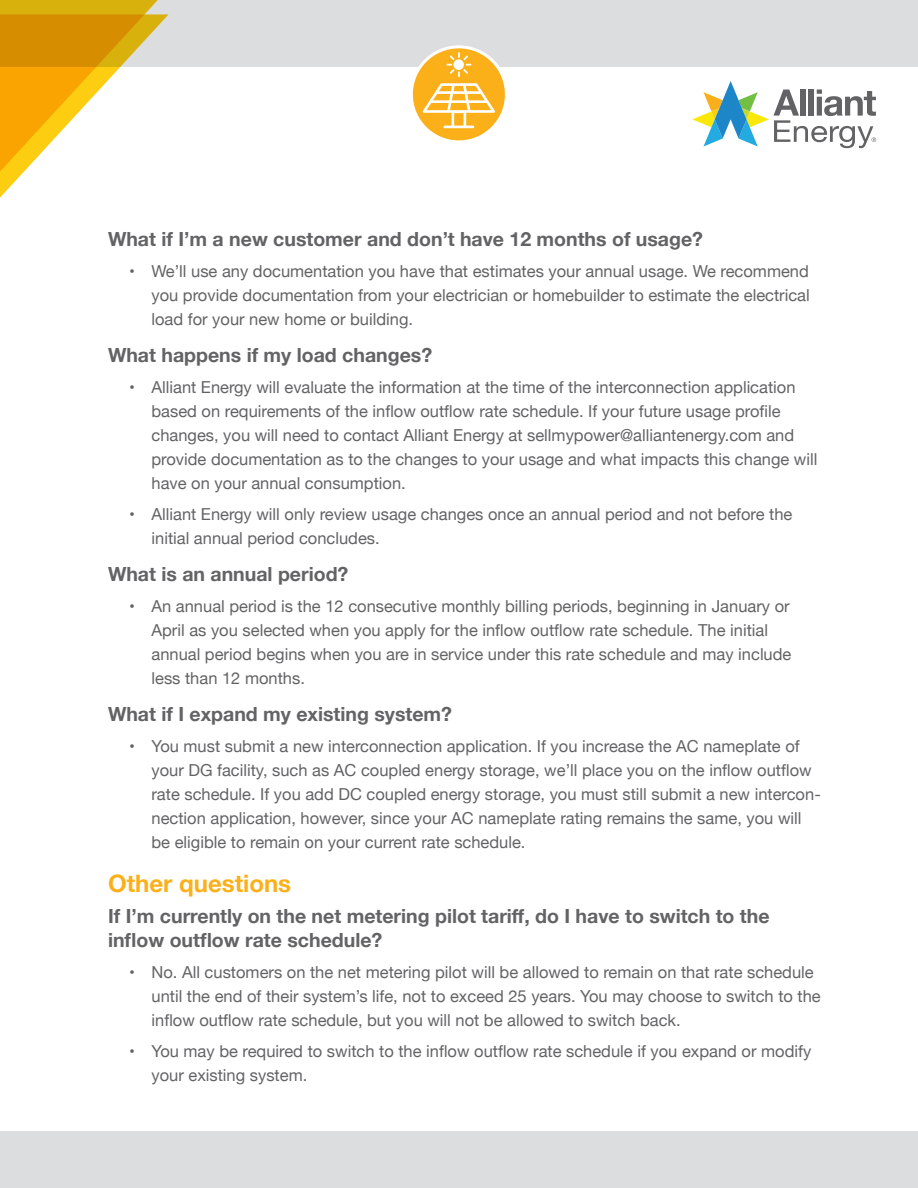
<style>
.page{position:relative;width:918px;height:1188px;background:#fff}
.page>*{position:absolute;margin:0;border:0;box-sizing:border-box;transform-origin:0 0}
.t1{font:700 24px "Helvetica Neue";color:#fbb01a}
.t2{font:700 19.5px/24px "Helvetica Neue";color:#636366}
.t3{font:16.5px/24px "Helvetica Neue";color:#636366}
</style>
<div class="page">
<div style="left:0;top:0;width:918px;height:67px;background:#dcdddf"></div>
<div style="left:0;top:1132px;width:918px;height:56px;background:#dcdddf"></div>
<div style="left:0;top:0;width:158px;height:14px;background:#d9b10d"></div>
<svg style="left:0;top:14px;width:169px;height:184px"></svg>
<svg style="left:692px;top:81px;width:184px;height:67px"></svg>
<div style="left:411px;top:47px;width:95px;height:95px;background:#fbb01a;border-radius:50%"></div>
<div style="left:410px;top:45px;width:98px;height:98px;border:3px solid #fff;border-radius:50%"></div>
<svg style="left:423px;top:83px;width:72px;height:45px"></svg>
<svg style="left:447px;top:52px;width:24px;height:25px"></svg>
<div style="left:453px;top:59px;width:11px;height:11px;background:#fff;border-radius:50%"></div>
<p class="t2" style="left:108px;top:227px;width:597px">What if I’m a new customer and don’t have 12 months of usage?</p>
<p class="t3" style="left:152px;top:260px;width:660px;text-align:justify;text-indent:-22px">• We’ll use any documentation you have that estimates your annual usage. We recommend you provide documentation from your electrician or homebuilder to estimate the electrical load for your new home or building.</p>
<p class="t2" style="left:108px;top:344px;width:326px">What happens if my load changes?</p>
<p class="t3" style="left:152px;top:376px;width:667px;text-indent:-22px">• Alliant Energy will evaluate the information at the time of the interconnection application based on requirements of the inflow outflow rate schedule. If your future usage profile changes, you will need to contact Alliant Energy at sellmypower@alliantenergy.com and provide documentation as to the changes to your usage and what impacts this change will have on your annual consumption.</p>
<p class="t3" style="left:152px;top:503px;width:642px;text-indent:-22px">• Alliant Energy will only review usage changes once an annual period and not before the initial annual period concludes.</p>
<p class="t2" style="left:108px;top:563px;width:242px">What is an annual period?</p>
<p class="t3" style="left:152px;top:595px;width:641px;text-indent:-22px">• An annual period is the 12 consecutive monthly billing periods, beginning in January or April as you selected when you apply for the inflow outflow rate schedule. The initial annual period begins when you are in service under this rate schedule and may include less than 12 months.</p>
<p class="t2" style="left:108px;top:703px;width:346px">What if I expand my existing system?</p>
<p class="t3" style="left:152px;top:735px;width:671px;text-indent:-22px">• You must submit a new interconnection application. If you increase the AC nameplate of your DG facility, such as AC coupled energy storage, we’ll place you on the inflow outflow rate schedule. If you add DC coupled energy storage, you must still submit a new intercon&shy;nection application, however, since your AC nameplate rating remains the same, you will be eligible to remain on your current rate schedule.</p>
<p class="t1" style="left:108px;top:865px;width:185px">Other questions</p>
<p class="t2" style="left:108px;top:905px;width:663px">If I’m currently on the net metering pilot tariff, do I have to switch to the inflow outflow rate schedule?</p>
<p class="t3" style="left:152px;top:961px;width:671px;text-indent:-22px">• No. All customers on the net metering pilot will be allowed to remain on that rate schedule until the end of their system’s life, not to exceed 25 years. You may choose to switch to the inflow outflow rate schedule, but you will not be allowed to switch back.</p>
<p class="t3" style="left:152px;top:1040px;width:661px;text-indent:-22px">• You may be required to switch to the inflow outflow rate schedule if you expand or modify your existing system.</p>
</div>
